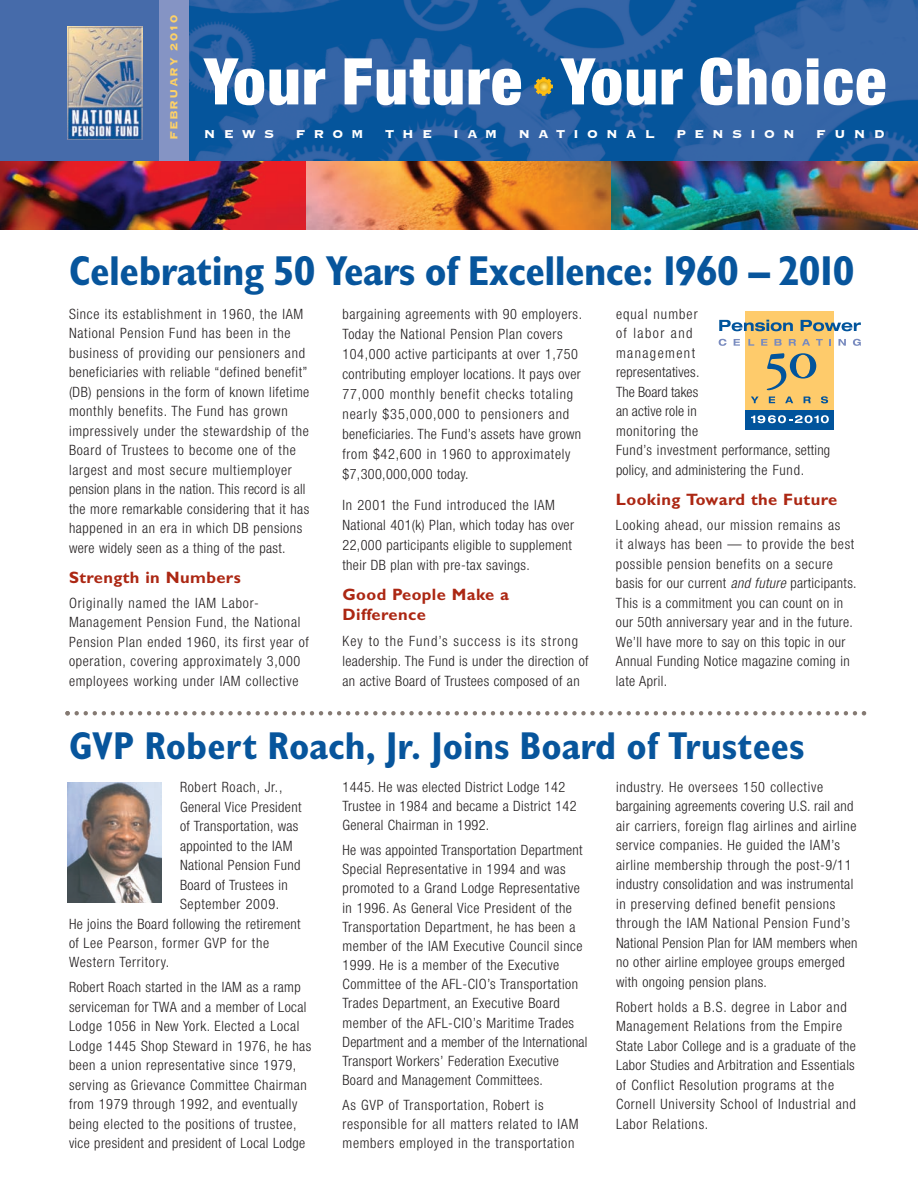
<style>
.page{position:relative;width:918px;height:1188px;background:#fff}
.page>*{position:absolute;margin:0;border:0;box-sizing:border-box;transform-origin:0 0}
.t1{font:900 condensed 64.5px "Helvetica Neue";letter-spacing:.025em;color:#fff}
.t2{font:700 condensed 42px "Gill Sans For AMD";letter-spacing:-.015em;color:#07559c}
.t3{font:700 condensed 39px "Gill Sans For AMD";color:#07559c}
.t4{font:700 16.5px/20px "Gill Sans For AMD";letter-spacing:.025em;color:#ac2713}
.t5{font:15px "Copperplate Thirty Three BC";letter-spacing:.54em;color:#fff}
.t6{font:300 condensed 14.25px/19.5px "Helvetica Neue";letter-spacing:.035em;color:#231f20}
.t7{font:300 condensed 14.25px/19.5px "Helvetica Neue";letter-spacing:.015em;color:#231f20}
.t8{font:13.5px "Copperplate Thirty Three BC";letter-spacing:.075em;color:#fed166}
.s1{font-style:italic}
</style>
<div class="page">
<img style="left:189px;top:0;width:729px;height:162px">
<div style="left:159px;top:0;width:30px;height:162px;background:#8594c4"></div>
<div style="left:0;top:0;width:159px;height:162px;background:#466baa"></div>
<img style="left:68px;top:26px;width:75px;height:114px">
<img style="left:0;top:162px;width:918px;height:67px">
<svg style="left:535px;top:77px;width:18px;height:19px"></svg>
<div style="left:538px;top:81px;width:11px;height:11px;border:1px solid #fdbe12;border-radius:50%"></div>
<svg style="left:65px;top:711px;width:801px;height:5px"></svg>
<img style="left:68px;top:783px;width:94px;height:120px">
<div style="left:746px;top:311px;width:88px;height:119px;background:#fecb6b"></div>
<div style="left:746px;top:410px;width:88px;height:20px;background:#01549c"></div>
<svg style="left:751px;top:415px;width:78px;height:8px"></svg>
<svg style="left:751px;top:397px;width:8px;height:6px"></svg>
<svg style="left:769px;top:397px;width:6px;height:6px"></svg>
<svg style="left:785px;top:397px;width:8px;height:6px"></svg>
<svg style="left:804px;top:397px;width:7px;height:6px"></svg>
<svg style="left:821px;top:396px;width:7px;height:7px"></svg>
<svg style="left:767px;top:353px;width:49px;height:37px"></svg>
<svg style="left:719px;top:339px;width:8px;height:7px"></svg>
<svg style="left:734px;top:339px;width:6px;height:7px"></svg>
<svg style="left:748px;top:339px;width:6px;height:7px"></svg>
<svg style="left:761px;top:339px;width:6px;height:7px"></svg>
<svg style="left:774px;top:339px;width:8px;height:7px"></svg>
<svg style="left:789px;top:339px;width:7px;height:7px"></svg>
<svg style="left:802px;top:339px;width:8px;height:7px"></svg>
<svg style="left:816px;top:339px;width:7px;height:7px"></svg>
<svg style="left:829px;top:339px;width:2px;height:7px"></svg>
<svg style="left:839px;top:339px;width:7px;height:7px"></svg>
<svg style="left:853px;top:339px;width:8px;height:7px"></svg>
<svg style="left:719px;top:320px;width:74px;height:11px"></svg>
<svg style="left:801px;top:320px;width:60px;height:11px"></svg>
<p class="t8" style="left:165px;top:140px;width:127px;rotate:-90deg">FEBRUARY 2010</p>
<h1 class="t1" style="left:204px;top:58px;width:684px">Your Future Your Choice</h1>
<p class="t5" style="left:204px;top:124px;width:72px">NEWS</p>
<p class="t5" style="left:295px;top:124px;width:70px">FROM</p>
<p class="t5" style="left:385px;top:124px;width:49px">THE</p>
<p class="t5" style="left:453px;top:124px;width:46px">IAM</p>
<p class="t5" style="left:518px;top:124px;width:138px">NATIONAL</p>
<p class="t5" style="left:676px;top:124px;width:120px">PENSION</p>
<p class="t5" style="left:816px;top:124px;width:70px">FUND</p>
<h2 class="t2" style="left:69px;top:256px;width:787px">Celebrating 50 Years of Excellence: 1960 – 2010</h2>
<p class="t6" style="left:69px;top:305px;width:242px">Since its establishment in 1960, the IAM National Pension Fund has been in the business of providing our pensioners and beneficiaries with reliable “defined benefit” (DB) pensions in the form of known lifetime monthly benefits. The Fund has grown impressively under the stewardship of the Board of Trustees to become one of the largest and most secure multiemployer pension plans in the nation. This record is all the more remarkable considering that it has happened in an era in which DB pensions were widely seen as a thing of the past.</p>
<p class="t4" style="left:69px;top:569px;width:173px">Strength in Numbers</p>
<p class="t6" style="left:69px;top:594px;width:241px">Originally named the IAM Labor-Management Pension Fund, the National Pension Plan ended 1960, its first year of operation, covering approximately 3,000 employees working under IAM collective</p>
<p class="t6" style="left:343px;top:305px;width:241px;line-height:20px">bargaining agreements with 90 employers.<br>Today the National Pension Plan covers 104,000 active participants at over 1,750 contributing employer locations. It pays over 77,000 monthly benefit checks totaling nearly $35,000,000 to pensioners and beneficiaries. The Fund’s assets have grown from $42,600 in 1960 to approximately $7,300,000,000 today.</p>
<p class="t6" style="left:343px;top:496px;width:233px;line-height:20px">In 2001 the Fund introduced the IAM National 401(k) Plan, which today has over 22,000 participants eligible to supplement their DB plan with pre-tax savings.</p>
<p class="t4" style="left:342px;top:587px;width:168px">Good People Make a<br>Difference</p>
<p class="t6" style="left:342px;top:632px;width:248px;line-height:20px">Key to the Fund’s success is its strong leadership. The Fund is under the direction of an active Board of Trustees composed of an</p>
<p class="t7" style="left:616px;top:305px;width:216px">equal number<br>of labor and<br>management<br>representatives.<br>The Board takes<br>an active role in<br>monitoring the<br>Fund’s investment performance, setting policy, and administering the Fund.</p>
<p class="t4" style="left:616px;top:491px;width:223px">Looking Toward the Future</p>
<p class="t6" style="left:616px;top:516px;width:242px">Looking ahead, our mission remains as<br>it always has been — to provide the best possible pension benefits on a secure basis for our current <span class="s1">and future</span> participants.<br>This is a commitment you can count on in our 50th anniversary year and in the future.<br>We’ll have more to say on this topic in our Annual Funding Notice magazine coming in late April.</p>
<h3 class="t3" style="left:69px;top:732px;width:737px">GVP Robert Roach, Jr. Joins Board of Trustees</h3>
<p class="t6" style="left:180px;top:778px;width:104px">Robert Roach, Jr.,</p>
<p class="t6" style="left:180px;top:798px;width:123px">General Vice President</p>
<p class="t6" style="left:180px;top:817px;width:120px">of Transportation, was</p>
<p class="t6" style="left:180px;top:837px;width:114px">appointed to the IAM</p>
<p class="t6" style="left:180px;top:856px;width:122px">National Pension Fund</p>
<p class="t6" style="left:180px;top:876px;width:109px">Board of Trustees in</p>
<p class="t6" style="left:180px;top:895px;width:101px">September 2009.</p>
<p class="t6" style="left:69px;top:915px;width:233px">He joins the Board following the retirement</p>
<p class="t6" style="left:69px;top:934px;width:202px">of Lee Pearson, former GVP for the</p>
<p class="t6" style="left:69px;top:954px;width:102px">Western Territory.</p>
<p class="t6" style="left:69px;top:979px;width:244px">Robert Roach started in the IAM as a ramp serviceman for TWA and a member of Local Lodge 1056 in New York. Elected a Local Lodge 1445 Shop Steward in 1976, he has been a union representative since 1979, serving as Grievance Committee Chairman from 1979 through 1992, and eventually being elected to the positions of trustee, vice president and president of Local Lodge</p>
<p class="t6" style="left:343px;top:779px;width:236px">1445. He was elected District Lodge 142<br>Trustee in 1984 and became a District 142<br>General Chairman in 1992.</p>
<p class="t6" style="left:343px;top:841px;width:246px">He was appointed Transportation Department Special Representative in 1994 and was promoted to a Grand Lodge Representative in 1996. As General Vice President of the Transportation Department, he has been a member of the IAM Executive Council since 1999. He is a member of the Executive Committee of the AFL-CIO’s Transportation Trades Department, an Executive Board member of the AFL-CIO’s Maritime Trades Department and a member of the International Transport Workers’ Federation Executive Board and Management Committees.</p>
<p class="t6" style="left:343px;top:1096px;width:238px">As GVP of Transportation, Robert is responsible for all matters related to IAM members employed in the transportation</p>
<p class="t6" style="left:616px;top:778px;width:243px">industry. He oversees 150 collective bargaining agreements covering U.S. rail and air carriers, foreign flag airlines and airline service companies. He guided the IAM’s airline membership through the post-9/11 industry consolidation and was instrumental in preserving defined benefit pensions through the IAM National Pension Fund’s National Pension Plan for IAM members when no other airline employee groups emerged with ongoing pension plans.</p>
<p class="t6" style="left:616px;top:998px;width:242px">Robert holds a B.S. degree in Labor and Management Relations from the Empire State Labor College and is a graduate of the Labor Studies and Arbitration and Essentials of Conflict Resolution programs at the Cornell University School of Industrial and Labor Relations.</p>
</div>
